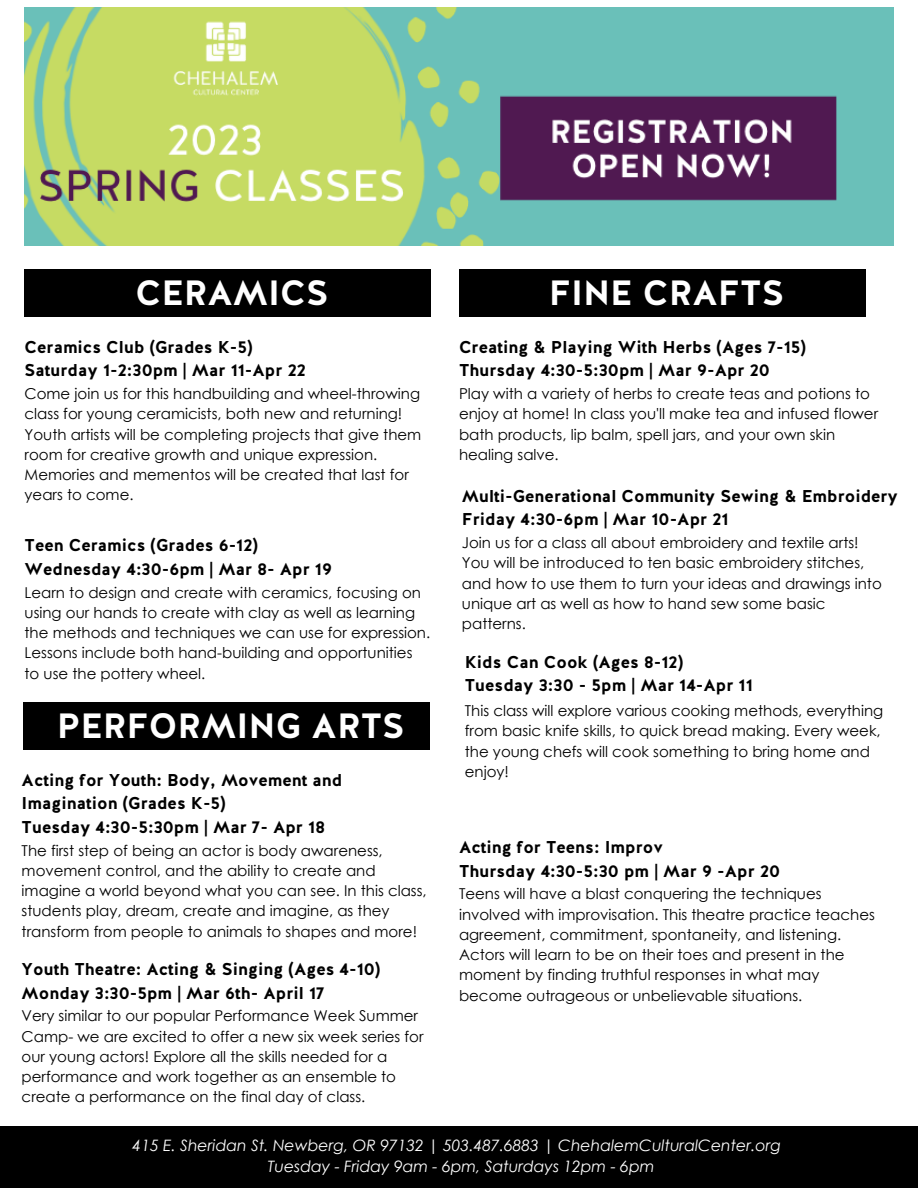
<style>
.page{position:relative;width:918px;height:1188px;background:#fff}
.page>*{position:absolute;margin:0;border:0;box-sizing:border-box;transform-origin:0 0}
.t1{font:700 35.1px "Halis GR";color:#fff}
.t2{font:700 17.1px/23.7px "Halis GR";color:#000}
.t3{font:italic 15.75px/21.3px "Century Gothic";color:#fff;text-align:center}
.t4{font:15px/20.2px "Century Gothic";color:#000}
</style>
<div class="page">
<img style="left:25px;top:7px;width:868px;height:239px">
<div style="left:459px;top:269px;width:406px;height:48px;background:#000"></div>
<div style="left:0;top:1126px;width:918px;height:62px;background:#000"></div>
<div style="left:25px;top:269px;width:406px;height:48px;background:#000"></div>
<div style="left:23px;top:702px;width:407px;height:48px;background:#000"></div>
<h1 class="t1" style="left:135px;top:270px;width:195px">CERAMICS</h1>
<p class="t2" style="left:25px;top:335px;width:283px">Ceramics Club (Grades K-5)<br>Saturday 1-2:30pm | Mar 11-Apr 22</p>
<p class="t4" style="left:25px;top:383px;width:398px">Come join us for this handbuilding and wheel-throwing class for young ceramicists, both new and returning!<br>Youth artists will be completing projects that give them room for creative growth and unique expression.<br>Memories and mementos will be created that last for years to come.</p>
<p class="t2" style="left:25px;top:533px;width:309px">Teen Ceramics (Grades 6-12)<br>Wednesday 4:30-6pm | Mar 8- Apr 19</p>
<p class="t4" style="left:25px;top:582px;width:407px">Learn to design and create with ceramics, focusing on using our hands to create with clay as well as learning the methods and techniques we can use for expression.<br>Lessons include both hand-building and opportunities to use the pottery wheel.</p>
<h1 class="t1" style="left:57px;top:703px;width:349px">PERFORMING ARTS</h1>
<p class="t2" style="left:22px;top:768px;width:322px">Acting for Youth: Body, Movement and<br>Imagination (Grades K-5)<br>Tuesday 4:30-5:30pm | Mar 7- Apr 18</p>
<p class="t4" style="left:22px;top:840px;width:407px">The first step of being an actor is body awareness, movement control, and the ability to create and imagine a world beyond what you can see. In this class, students play, dream, create and imagine, as they transform from people to animals to shapes and more!</p>
<p class="t2" style="left:459px;top:835px;width:323px">Acting for Teens: Improv<br>Thursday 4:30-5:30 pm | Mar 9 -Apr 20</p>
<h1 class="t1" style="left:549px;top:270px;width:237px">FINE CRAFTS</h1>
<p class="t2" style="left:459px;top:335px;width:349px">Creating &amp; Playing With Herbs (Ages 7-15)<br>Thursday 4:30-5:30pm | Mar 9-Apr 20</p>
<p class="t4" style="left:459px;top:383px;width:421px">Play with a variety of herbs to create teas and potions to enjoy at home! In class you'll make tea and infused flower bath products, lip balm, spell jars, and your own skin healing salve.</p>
<p class="t2" style="left:462px;top:484px;width:438px">Multi-Generational Community Sewing &amp; Embroidery<br>Friday 4:30-6pm | Mar 10-Apr 21</p>
<p class="t4" style="left:462px;top:532px;width:421px">Join us for a class all about embroidery and textile arts!<br>You will be introduced to ten basic embroidery stitches, and how to use them to turn your ideas and drawings into unique art as well as how to hand sew some basic patterns.</p>
<p class="t2" style="left:465px;top:650px;width:290px">Kids Can Cook (Ages 8-12)<br>Tuesday 3:30 - 5pm | Mar 14-Apr 11</p>
<p class="t4" style="left:465px;top:700px;width:420px">This class will explore various cooking methods, everything from basic knife skills, to quick bread making. Every week, the young chefs will cook something to bring home and enjoy!</p>
<p class="t4" style="left:459px;top:883px;width:417px">Teens will have a blast conquering the techniques involved with improvisation. This theatre practice teaches agreement, commitment, spontaneity, and listening.<br>Actors will learn to be on their toes and present in the moment by finding truthful responses in what may become outrageous or unbelievable situations.</p>
<p class="t2" style="left:22px;top:957px;width:360px">Youth Theatre: Acting &amp; Singing (Ages 4-10)<br>Monday 3:30-5pm | Mar 6th- April 17</p>
<p class="t4" style="left:22px;top:1005px;width:403px">Very similar to our popular Performance Week Summer Camp- we are excited to offer a new six week series for our young actors! Explore all the skills needed for a performance and work together as an ensemble to create a performance on the final day of class.</p>
<p class="t3" style="left:133px;top:1134px;width:650px">415 E. Sheridan St. Newberg, OR 97132 | 503.487.6883 | ChehalemCulturalCenter.org<br>Tuesday - Friday 9am - 6pm, Saturdays 12pm - 6pm</p>
</div>
